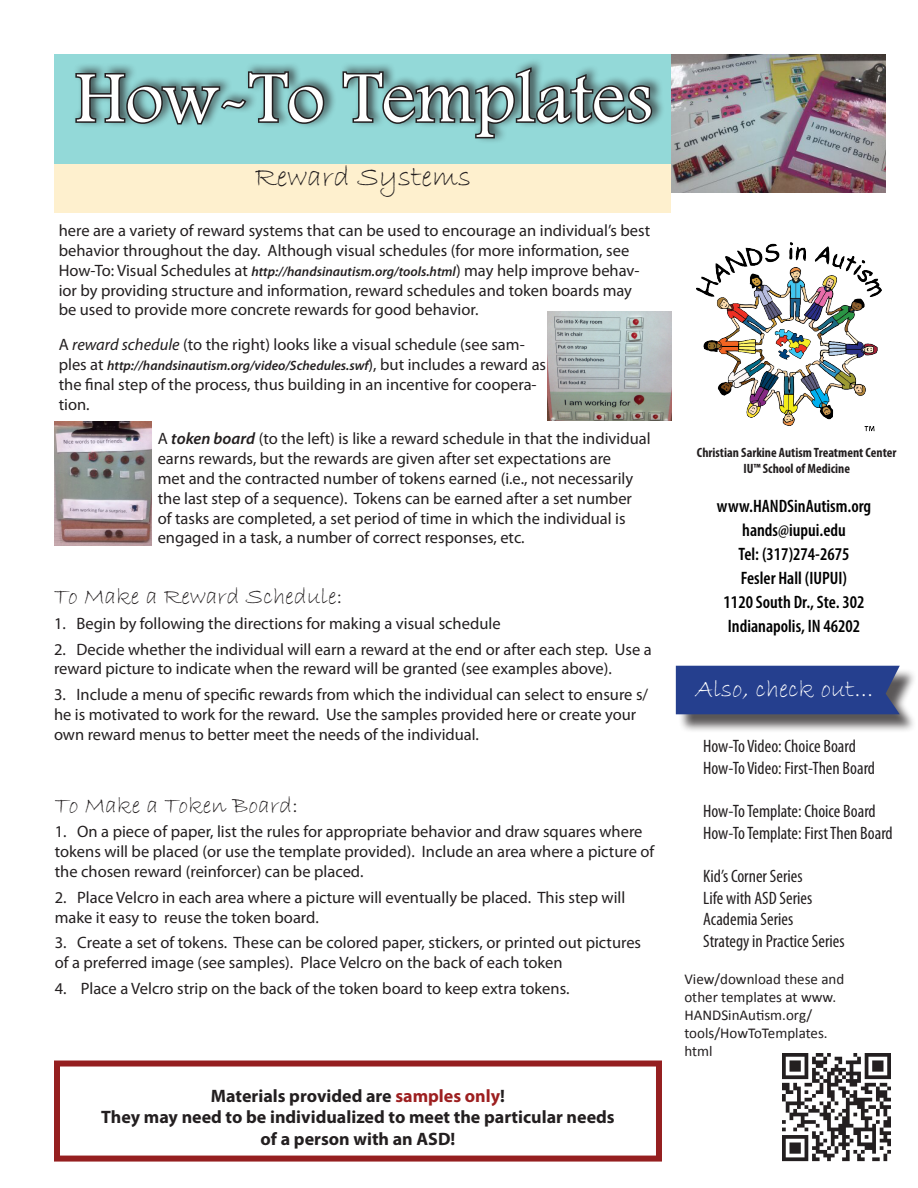
<style>
.page{position:relative;width:918px;height:1188px;background:#fff}
.page>*{position:absolute;margin:0;border:0;box-sizing:border-box;transform-origin:0 0}
.Masthead{font:75px "Footlight MT Light";color:#fff}
.Submast{font:30px "Bradley Hand ITC";color:#231f20}
.t1{font:25.5px "Bradley Hand ITC";color:#fff}
.Subtitle{font:24px "Bradley Hand ITC";color:#231f20}
.t2{font:condensed 18px "Myriad Pro";color:#231f20}
.Address{font:600 condensed 18px "Myriad Pro";color:#000}
.t3{font:700 18px/21.6px "Myriad Pro";color:#231f20;text-align:center}
.Main_Paragraph{font:16.5px/19.8px "Myriad Pro";color:#231f20}
.Paragraph_Style_2{font:15px/18px "Calibri";color:#231f20}
.Main_Paragraph-2{font:italic 600 13.5px "Myriad Pro";color:#231f20}
.t4{font:700 condensed 13.5px "Myriad Pro";color:#231f20}
.s1{font-weight:600;font-style:italic;font-size:13.5px}
.s2{font-style:italic}
.s3{font-weight:400;font-style:normal;font-size:16.5px}
.s4{font-weight:600;font-style:italic}
.s5{color:#9d1f20}
</style>
<div class="page">
<div style="left:54px;top:54px;width:618px;height:110px;background:#93d9d8"></div>
<div style="left:55px;top:164px;width:616px;height:49px;background:#fef0ce"></div>
<img style="left:671px;top:54px;width:215px;height:139px">
<img style="left:54px;top:422px;width:97px;height:123px">
<img style="left:547px;top:311px;width:124px;height:110px">
<div style="left:54px;top:1061px;width:608px;height:101px;border:6px solid #951f20"></div>
<img style="left:696px;top:242px;width:185px;height:190px">
<div style="left:678px;top:668px;width:239px;height:65px;background:#231f20;opacity:.75"></div>
<div style="left:676px;top:666px;width:224px;height:48px;background:#253f8e"></div>
<img style="left:783px;top:1053px;width:107px;height:109px">
<div style="left:73px;top:58px;width:592px;height:86px;background:#231f20;opacity:.75"></div>
<svg style="left:74px;top:70px;width:252px;height:56px"></svg>
<svg style="left:341px;top:66px;width:313px;height:74px"></svg>
<p class="Masthead" style="left:75px;top:53px;width:580px">How-To Templates</p>
<p class="Submast" style="left:255px;top:158px;width:218px">Reward Systems</p>
<p class="Main_Paragraph" style="left:59px;top:221px;width:593px">here are a variety of reward systems that can be used to encourage an individual’s best behavior throughout the day. Although visual schedules (for more information, see How-To: Visual Schedules at <span class="s1">http://handsinautism.org/tools.html</span>) may help improve behav&shy;ior by providing structure and information, reward schedules and token boards may be used to provide more concrete rewards for good behavior.</p>
<p class="Main_Paragraph" style="left:59px;top:335px;width:468px">A <span class="s2">reward schedule</span> (to the right) looks like a visual schedule (see sam-</p>
<p class="Main_Paragraph-2" style="left:59px;top:357px;width:489px"><span class="s3">ples at</span> http://handsinautism.org/video/Schedules.swf<span class="s3">), but includes a reward as</span></p>
<p class="Main_Paragraph" style="left:59px;top:374px;width:479px">the final step of the process, thus building in an incentive for coopera&shy;tion.</p>
<p class="Main_Paragraph" style="left:158px;top:429px;width:494px">A <span class="s4">token board</span> (to the left) is like a reward schedule in that the individual earns rewards, but the rewards are given after set expectations are<br>met and the contracted number of tokens earned (i.e., not necessarily the last step of a sequence). Tokens can be earned after a set number<br>of tasks are completed, a set period of time in which the individual is engaged in a task, a number of correct responses, etc.</p>
<p class="Subtitle" style="left:54px;top:581px;width:290px">To Make a Reward Schedule:</p>
<p class="Main_Paragraph" style="left:54px;top:613px;width:448px">1. Begin by following the directions for making a visual schedule</p>
<p class="Main_Paragraph" style="left:54px;top:639px;width:599px">2. Decide whether the individual will earn a reward at the end or after each step. Use a reward picture to indicate when the reward will be granted (see examples above).</p>
<p class="Main_Paragraph" style="left:54px;top:685px;width:596px">3. Include a menu of specific rewards from which the individual can select to ensure s/ he is motivated to work for the reward. Use the samples provided here or create your own reward menus to better meet the needs of the individual.</p>
<p class="Subtitle" style="left:55px;top:790px;width:245px">To Make a Token Board:</p>
<p class="Main_Paragraph" style="left:55px;top:822px;width:601px">1. On a piece of paper, list the rules for appropriate behavior and draw squares where tokens will be placed (or use the template provided). Include an area where a picture of the chosen reward (reinforcer) can be placed.</p>
<p class="Main_Paragraph" style="left:55px;top:887px;width:572px">2. Place Velcro in each area where a picture will eventually be placed. This step will make it easy to reuse the token board.</p>
<p class="Main_Paragraph" style="left:55px;top:933px;width:588px">3. Create a set of tokens. These can be colored paper, stickers, or printed out pictures of a preferred image (see samples). Place Velcro on the back of each token</p>
<p class="Main_Paragraph" style="left:55px;top:978px;width:516px">4. Place a Velcro strip on the back of the token board to keep extra tokens.</p>
<p class="t3" style="left:211px;top:1084px;width:296px">Materials provided are <span class="s5">samples only</span>!</p>
<p class="t3" style="left:101px;top:1106px;width:515px">They may need to be individualized to meet the particular needs of a person with an ASD!</p>
<p class="t4" style="left:697px;top:444px;width:201px">Christian Sarkine Autism Treatment Center</p>
<p class="t4" style="left:743px;top:460px;width:108px">IU™ School of Medicine</p>
<p class="Address" style="left:717px;top:495px;width:156px">www.HANDSinAutism.org</p>
<p class="Address" style="left:742px;top:519px;width:105px">hands@iupui.edu</p>
<p class="Address" style="left:739px;top:543px;width:112px">Tel: (317)274-2675</p>
<p class="Address" style="left:741px;top:567px;width:108px">Fesler Hall (IUPUI)</p>
<p class="Address" style="left:724px;top:591px;width:142px">1120 South Dr., Ste. 302</p>
<p class="Address" style="left:728px;top:615px;width:134px">Indianapolis, IN 46202</p>
<p class="t1" style="left:695px;top:672px;width:180px">Also, check out...</p>
<p class="t2" style="left:703px;top:736px;width:154px">How-To Video: Choice Board</p>
<p class="t2" style="left:703px;top:757px;width:173px">How-To Video: First-Then Board</p>
<p class="t2" style="left:703px;top:800px;width:174px">How-To Template: Choice Board</p>
<p class="t2" style="left:703px;top:822px;width:191px">How-To Template: First Then Board</p>
<p class="t2" style="left:703px;top:865px;width:101px">Kid’s Corner Series</p>
<p class="t2" style="left:703px;top:887px;width:110px">Life with ASD Series</p>
<p class="t2" style="left:703px;top:908px;width:91px">Academia Series</p>
<p class="t2" style="left:703px;top:930px;width:143px">Strategy in Practice Series</p>
<p class="Paragraph_Style_2" style="left:684px;top:970px;width:162px">View/download these and other templates at www.<br>HANDSinAutism.org/ tools/HowToTemplates. html</p>
</div>
